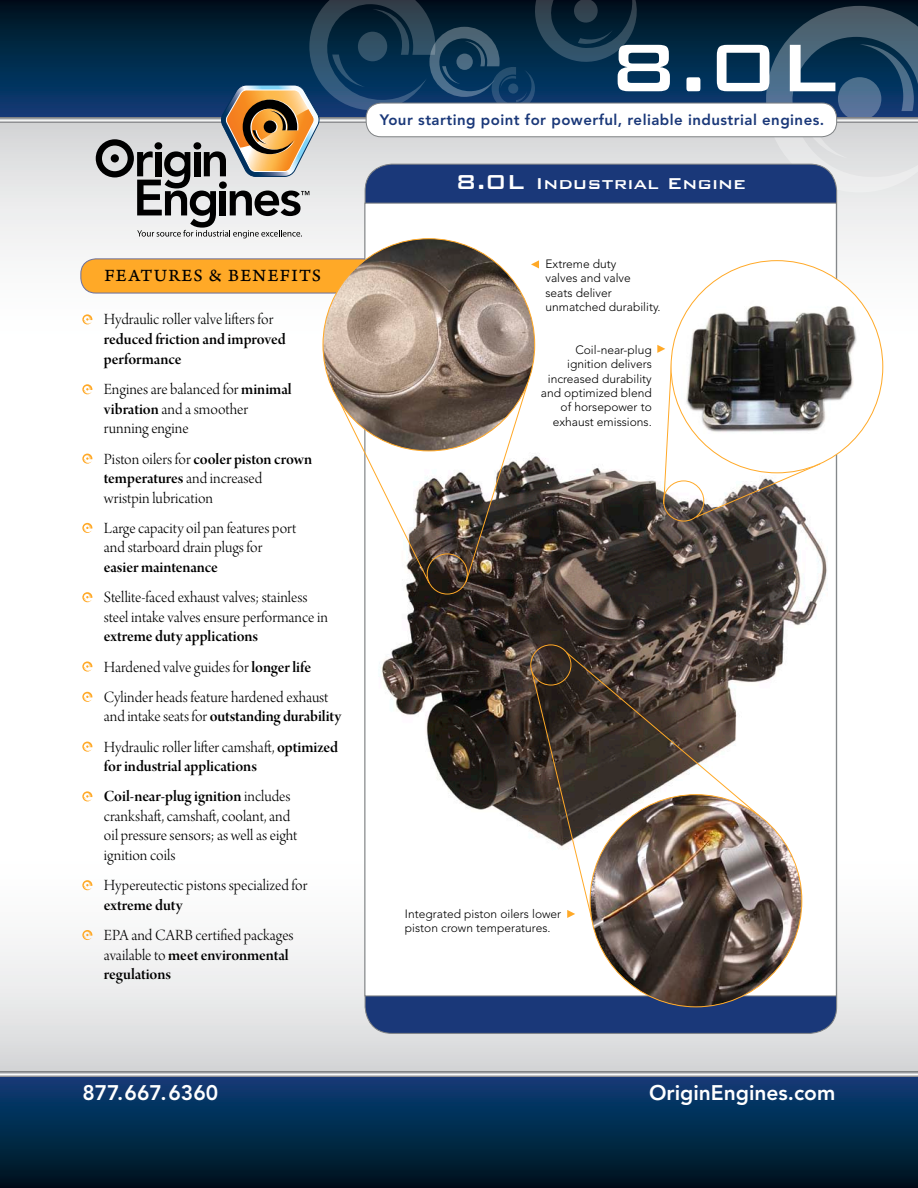
<style>
.page{position:relative;width:918px;height:1188px;background:#fff}
.page>*{position:absolute;margin:0;border:0;box-sizing:border-box;transform-origin:0 0}
.t1{font:500 90px "Bank Gothic";color:#fff}
.t2{font:800 21px "Avenir";color:#fff}
.t3{font:500 21px "Bank Gothic";color:#fff}
.t4{font:18px "Arno Pro Caption";letter-spacing:.07em;color:#000}
.t5{font:16.5px/19.5px "Arno Pro Light Display";color:#000}
.t6{font:16.5px/19.5px "Arno Pro Smbd Display";letter-spacing:-.005em;color:#000}
.t7{font:800 15px "Avenir";letter-spacing:.03em;color:#1a3879}
.t8{font:300 12px/14.4px "Avenir";color:#000}
.s1{font-family:"Arno Pro Smbd Display"}
.s2{font-family:"Arno Pro Light Display"}
.s3{font-size:27px}
</style>
<div class="page">
<div style="left:0;top:120px;width:918px;height:231px;background:linear-gradient(to bottom,#d6d7d8,#fff)"></div>
<div style="left:0;top:0;width:918px;height:117px;background:linear-gradient(to bottom,#00131c,#0d4079)"></div>
<div style="left:0;top:843px;width:918px;height:231px;background:linear-gradient(to bottom,#fff,#d7d8da)"></div>
<div style="left:0;top:1076px;width:918px;height:112px;background:linear-gradient(to bottom,#0c3f7a,#00141d)"></div>
<svg style="left:0;top:1071px;width:918px;height:5px"></svg>
<svg style="left:766px;top:6px;width:152px;height:186px;background:#637a8d"></svg>
<svg style="left:0;top:117px;width:918px;height:5px"></svg>
<svg style="left:96px;top:0;width:544px;height:238px;background:#576a78"></svg>
<div style="left:81px;top:259px;width:311px;height:34px;background:#ffa927;border-radius:15px"></div>
<div style="left:81px;top:259px;width:311px;height:34px;border:1px solid #6a709f;border-radius:15px"></div>
<svg style="left:82px;top:314px;width:10px;height:10px"></svg>
<svg style="left:82px;top:384px;width:10px;height:10px"></svg>
<svg style="left:82px;top:454px;width:10px;height:10px"></svg>
<svg style="left:82px;top:523px;width:10px;height:10px"></svg>
<svg style="left:82px;top:592px;width:10px;height:10px"></svg>
<svg style="left:82px;top:661px;width:10px;height:11px"></svg>
<svg style="left:82px;top:692px;width:10px;height:10px"></svg>
<svg style="left:82px;top:742px;width:10px;height:10px"></svg>
<svg style="left:82px;top:791px;width:10px;height:10px"></svg>
<svg style="left:82px;top:880px;width:10px;height:10px"></svg>
<svg style="left:82px;top:930px;width:10px;height:10px"></svg>
<div style="left:365px;top:164px;width:472px;height:869px;background:#1a3879;border-radius:27px"></div>
<div style="left:365px;top:203px;width:472px;height:793px;background:#fff;border:1px solid #7f8284"></div>
<div style="left:366px;top:103px;width:471px;height:34px;background:#fff;border-radius:15px"></div>
<div style="left:366px;top:103px;width:471px;height:34px;border:1px solid #7f8284;border-radius:15px"></div>
<img style="left:381px;top:435px;width:446px;height:426px">
<div style="left:427px;top:554px;width:41px;height:40px;border:1px solid #ffa927;border-radius:50%"></div>
<div style="left:663px;top:481px;width:41px;height:40px;border:1px solid #ffa927;border-radius:50%"></div>
<div style="left:530px;top:645px;width:41px;height:40px;border:1px solid #ffa927;border-radius:50%"></div>
<svg style="left:339px;top:402px;width:91px;height:182px"></svg>
<img style="left:465px;top:384px;width:63px;height:199px">
<img style="left:323px;top:239px;width:212px;height:212px;border-radius:106px">
<svg style="left:695px;top:463px;width:126px;height:55px"></svg>
<img style="left:590px;top:795px;width:212px;height:212px;border-radius:106px">
<img style="left:671px;top:261px;width:212px;height:212px;border-radius:106px">
<svg style="left:531px;top:260px;width:8px;height:8px"></svg>
<svg style="left:657px;top:345px;width:16px;height:160px"></svg>
<img style="left:531px;top:652px;width:230px;height:269px">
<h1 class="t1" style="left:609px;top:-2px;width:232px">8.0L</h1>
<p class="t7" style="left:380px;top:111px;width:446px">Your starting point for powerful, reliable industrial engines.</p>
<p class="t4" style="left:104px;top:265px;width:218px">FEATURES &amp; BENEFITS</p>
<p class="t5" style="left:104px;top:311px;width:171px">Hydraulic roller valve lifters for</p>
<p class="t6" style="left:104px;top:330px;width:183px">reduced friction and improved performance</p>
<p class="t5" style="left:104px;top:381px;width:189px">Engines are balanced for <span class="s1">minimal vibration</span> and a smoother running engine</p>
<p class="t6" style="left:104px;top:450px;width:210px"><span class="s2">Piston oilers for</span> cooler piston crown temperatures <span class="s2">and increased</span></p>
<p class="t5" style="left:104px;top:484px;width:194px;line-height:30.3px">wristpin lubrication<br>Large capacity oil pan features port</p>
<p class="t5" style="left:104px;top:539px;width:160px">and starboard drain plugs for</p>
<p class="t6" style="left:104px;top:558px;width:116px">easier maintenance</p>
<p class="t5" style="left:104px;top:589px;width:226px">Stellite-faced exhaust valves; stainless steel intake valves ensure performance in</p>
<p class="t6" style="left:104px;top:628px;width:156px">extreme duty applications</p>
<p class="t5" style="left:104px;top:653px;width:226px;line-height:30.3px">Hardened valve guides for <span class="s1">longer life<br></span>Cylinder heads feature hardened exhaust</p>
<p class="t6" style="left:104px;top:708px;width:239px"><span class="s2">and intake seats for</span> outstanding durability</p>
<p class="t5" style="left:104px;top:738px;width:236px">Hydraulic roller lifter camshaft, <span class="s1">optimized</span></p>
<p class="t6" style="left:104px;top:752px;width:188px;line-height:30.3px">for industrial applications<br>Coil-near-plug ignition <span class="s2">includes</span></p>
<p class="t5" style="left:104px;top:807px;width:195px">crankshaft, camshaft, coolant, and oil pressure sensors; as well as eight ignition coils</p>
<p class="t5" style="left:104px;top:877px;width:205px">Hypereutectic pistons specialized for</p>
<p class="t6" style="left:104px;top:896px;width:80px">extreme duty</p>
<p class="t5" style="left:104px;top:927px;width:191px">EPA and CARB certified packages</p>
<p class="t6" style="left:104px;top:946px;width:186px"><span class="s2">available to</span> meet environmental regulations</p>
<p class="t3" style="left:456px;top:168px;width:292px"><span class="s3">8.0L</span> Industrial Engine</p>
<p class="t8" style="left:545px;top:256px;width:117px">Extreme duty<br>valves and valve seats deliver unmatched durability.</p>
<p class="t8" style="left:541px;top:342px;width:112px;text-align:right">Coil-near-plug ignition delivers increased durability and optimized blend of horsepower to exhaust emissions.</p>
<p class="t8" style="left:405px;top:906px;width:158px">Integrated piston oilers lower piston crown temperatures.</p>
<p class="t2" style="left:82px;top:1081px;width:137px">877.667.6360</p>
<p class="t2" style="left:649px;top:1081px;width:188px">OriginEngines.com</p>
</div>
